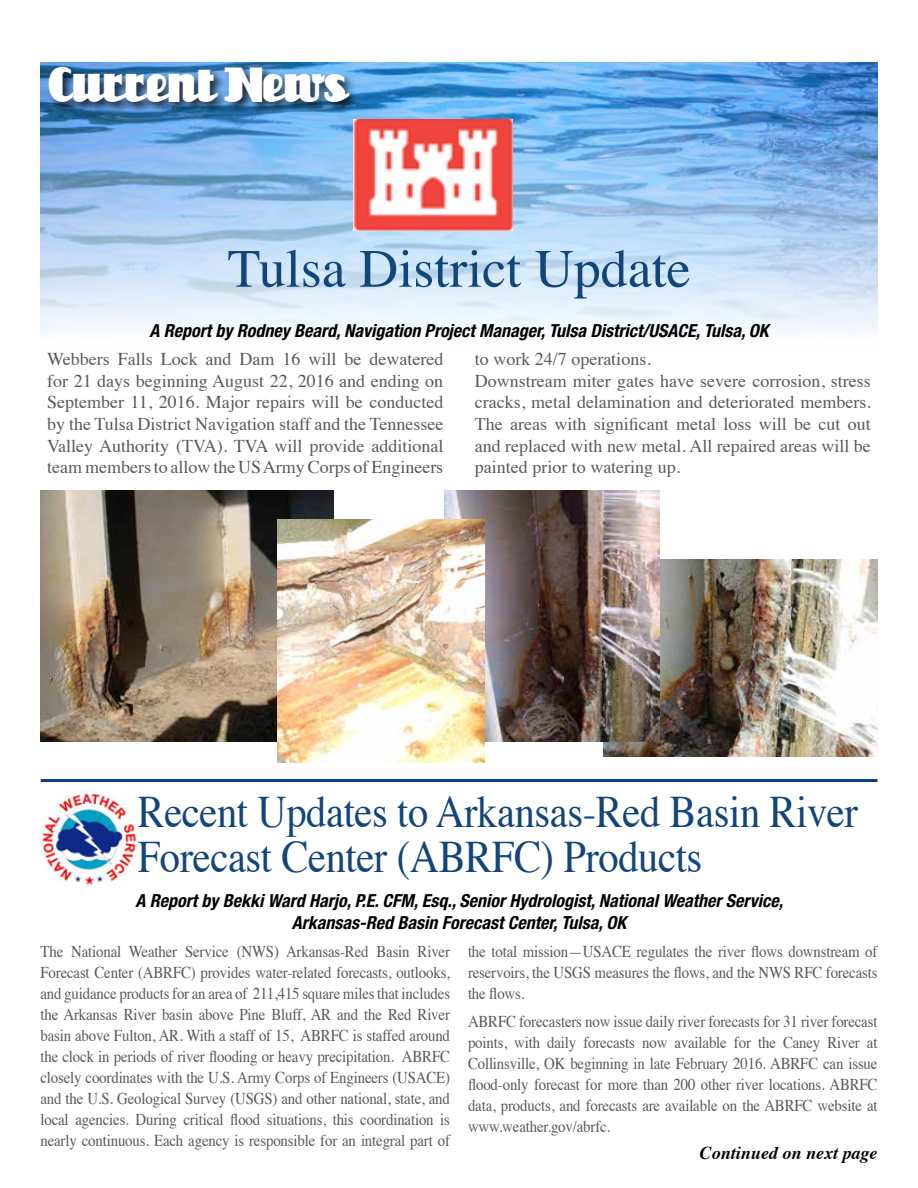
<style>
.page{position:relative;width:918px;height:1188px;background:#fff}
.page>*{position:absolute;margin:0;border:0;box-sizing:border-box;transform-origin:0 0}
.t1{font:54px "Times";color:#12457a}
.t2{font:45px/45px "Times";letter-spacing:-.01em;color:#12457a;scale:.9 1}
.t3{font:45px "Unicorn";color:#fff}
.t4{font:18px/21.6px "Times";color:#58595b;text-align:justify}
.t5{font:italic 700 condensed 18px/21.6px "Helvetica Neue LT Std";color:#000;text-align:center}
.t6{font:italic 700 18px "Times";color:#000}
.t7{font:16.5px/21px "Times";letter-spacing:-.01em;color:#58595b;text-align:justify;scale:.9 1}
</style>
<div class="page">
<img style="left:41px;top:63px;width:837px;height:270px">
<div style="left:46px;top:65px;width:315px;height:50px;background:#000;opacity:.75"></div>
<img style="left:40px;top:791px;width:98px;height:95px">
<img style="left:354px;top:119px;width:159px;height:111px">
<hr style="left:41px;top:779px;width:837px;height:3px;background:#084081">
<img style="left:603px;top:559px;width:275px;height:198px">
<img style="left:445px;top:490px;width:214px;height:251px">
<img style="left:41px;top:490px;width:292px;height:251px">
<img style="left:278px;top:519px;width:207px;height:244px">
<h2 class="t3" style="left:49px;top:59px;width:301px">Current News</h2>
<h1 class="t1" style="left:228px;top:218px;width:465px">Tulsa District Update</h1>
<p class="t5" style="left:150px;top:320px;width:621px">A Report by Rodney Beard, Navigation Project Manager, Tulsa District/USACE, Tulsa, OK</p>
<p class="t4" style="left:47px;top:347px;width:398px">Webbers Falls Lock and Dam 16 will be dewatered for 21 days beginning August 22, 2016 and ending on September 11, 2016. Major repairs will be conducted by the Tulsa District Navigation staff and the Tennessee Valley Authority (TVA). TVA will provide additional team members to allow the US Army Corps of Engineers</p>
<p class="t4" style="left:475px;top:347px;width:398px;text-align:left">to work 24/7 operations.<br>Downstream miter gates have severe corrosion, stress cracks, metal delamination and deteriorated members.<br>The areas with significant metal loss will be cut out and replaced with new metal. All repaired areas will be painted prior to watering up.</p>
<h2 class="t2" style="left:138px;top:786px;width:802px">Recent Updates to Arkansas-Red Basin River<br>Forecast Center (ABRFC) Products</h2>
<p class="t5" style="left:136px;top:890px;width:649px">A Report by Bekki Ward Harjo, P.E. CFM, Esq., Senior Hydrologist, National Weather Service,<br>Arkansas-Red Basin Forecast Center, Tulsa, OK</p>
<p class="t7" style="left:40px;top:939px;width:457px">The National Weather Service (NWS) Arkansas-Red Basin River Forecast Center (ABRFC) provides water-related forecasts, outlooks, and guidance products for an area of 211,415 square miles that includes the Arkansas River basin above Pine Bluff, AR and the Red River basin above Fulton, AR. With a staff of 15, ABRFC is staffed around the clock in periods of river flooding or heavy precipitation. ABRFC closely coordinates with the U.S. Army Corps of Engineers (USACE) and the U.S. Geological Survey (USGS) and other national, state, and local agencies. During critical flood situations, this coordination is nearly continuous. Each agency is responsible for an integral part of</p>
<p class="t7" style="left:468px;top:939px;width:457px">the total mission—USACE regulates the river flows downstream of reservoirs, the USGS measures the flows, and the NWS RFC forecasts the flows.</p>
<p class="t7" style="left:468px;top:1009px;width:457px">ABRFC forecasters now issue daily river forecasts for 31 river forecast points, with daily forecasts now available for the Caney River at Collinsville, OK beginning in late February 2016. ABRFC can issue flood-only forecast for more than 200 other river locations. ABRFC data, products, and forecasts are available on the ABRFC website at www.weather.gov/abrfc.</p>
<p class="t6" style="left:700px;top:1136px;width:179px">Continued on next page</p>
</div>
